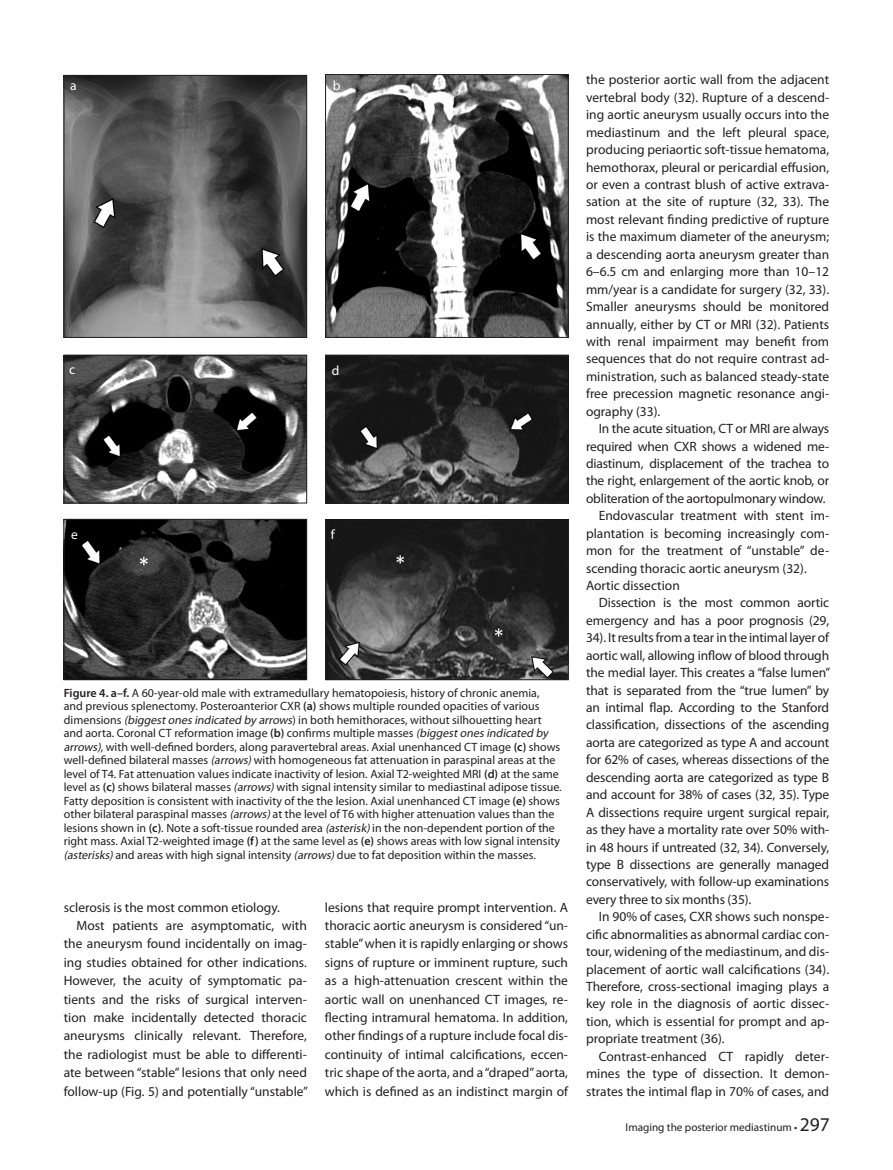
<style>
.page{position:relative;width:893px;height:1170px;background:#fff}
.page>*{position:absolute;margin:0;border:0;box-sizing:border-box;transform-origin:0 0}
.t1{font:13.5px/17.4px "Myriad Pro";letter-spacing:-.005em;color:#231f20;text-align:justify}
.t2{font:13.5px "Myriad Pro";color:#fff}
.t3{font:12px/13.5px "Myriad Pro";color:#231f20}
.t4{font:11.25px "Myriad Pro";color:#231f20}
.s1{font-weight:600}
.s2{font-style:italic}
.s3{font-size:19.5px}
</style>
<div class="page">
<img style="left:66px;top:77px;width:239px;height:258px">
<div style="left:64px;top:75px;width:243px;height:262px;border:1px solid #231f20"></div>
<img style="left:327px;top:76px;width:239px;height:259px">
<div style="left:325px;top:74px;width:243px;height:263px;border:1px solid #231f20"></div>
<img style="left:327px;top:357px;width:239px;height:144px">
<div style="left:325px;top:355px;width:243px;height:148px;border:1px solid #231f20"></div>
<img style="left:66px;top:521px;width:239px;height:157px">
<div style="left:64px;top:519px;width:243px;height:161px;border:1px solid #231f20"></div>
<img style="left:327px;top:521px;width:239px;height:157px">
<div style="left:325px;top:519px;width:243px;height:161px;border:1px solid #231f20"></div>
<img style="left:66px;top:357px;width:239px;height:144px">
<div style="left:64px;top:355px;width:243px;height:148px;border:1px solid #231f20"></div>
<p class="t2" style="left:70px;top:78px;width:8px">a</p>
<p class="t2" style="left:333px;top:78px;width:9px">b</p>
<p class="t2" style="left:69px;top:360px;width:8px">c</p>
<p class="t2" style="left:332px;top:362px;width:9px">d</p>
<p class="t2" style="left:71px;top:526px;width:8px">e</p>
<p class="t2" style="left:331px;top:526px;width:5px">f</p>
<p class="t3" style="left:64px;top:685px;width:499px"><span class="s1">Figure 4. a–f.</span> A 60-year-old male with extramedullary hematopoiesis, history of chronic anemia,<br>and previous splenectomy. Posteroanterior CXR <span class="s1">(a)</span> shows multiple rounded opacities of various dimensions <span class="s2">(biggestones indicated by arrows</span>) in both hemithoraces, without silhouetting heart and aorta. Coronal CT reformation image <span class="s1">(b)</span> confirms multiple masses <span class="s2">(biggestones indicated by arrows)</span>, with well-defined borders, along paravertebral areas. Axial unenhanced CT image <span class="s1">(c)</span> shows well-defined bilateral masses <span class="s2">(arrows)</span>with homogeneous fat attenuation in paraspinal areas at the level of T4. Fat attenuation values indicate inactivity of lesion. Axial T2-weighted MRI <span class="s1">(d)</span> at the same level as <span class="s1">(c)</span> shows bilateral masses <span class="s2">(arrows)</span>with signal intensity similar to mediastinal adipose tissue.<br>Fatty deposition is consistent with inactivity of the the lesion. Axial unenhanced CT image <span class="s1">(e)</span> shows other bilateral paraspinal masses <span class="s2">(arrows)</span>at the level of T6 with higher attenuation values than the lesions shown in <span class="s1">(c)</span>. Note a soft-tissue rounded area <span class="s2">(asterisk)</span>in the non-dependent portion of the right mass. Axial T2-weighted image <span class="s1">(f)</span> at the same level as <span class="s1">(e)</span> shows areas with low signal intensity <span class="s2">(asterisks)</span>and areas with high signal intensity <span class="s2">(arrows)</span>due to fat deposition within the masses.</p>
<p class="t1" style="left:64px;top:898px;width:218px">sclerosis is the most common etiology.</p>
<p class="t1" style="left:77px;top:916px;width:232px">Most patients are asymptomatic, with</p>
<p class="t1" style="left:64px;top:934px;width:245px">the aneurysm found incidentally on imag-</p>
<p class="t1" style="left:64px;top:953px;width:245px">ing studies obtained for other indications.</p>
<p class="t1" style="left:64px;top:971px;width:245px">However, the acuity of symptomatic pa-</p>
<p class="t1" style="left:64px;top:989px;width:245px">tients and the risks of surgical interven-</p>
<p class="t1" style="left:64px;top:1008px;width:245px">tion make incidentally detected thoracic</p>
<p class="t1" style="left:64px;top:1026px;width:245px">aneurysms clinically relevant. Therefore,</p>
<p class="t1" style="left:64px;top:1045px;width:245px">the radiologist must be able to differenti-</p>
<p class="t1" style="left:64px;top:1063px;width:245px">ate between “stable” lesions that only need</p>
<p class="t1" style="left:64px;top:1081px;width:246px">follow-up (Fig. 5) and potentially “unstable”</p>
<p class="t1" style="left:325px;top:897px;width:245px;line-height:18.5px">lesions that require prompt intervention. A thoracic aortic aneurysm is considered “un&shy;stable” when it is rapidly enlarging or shows signs of rupture or imminent rupture, such as a high-attenuation crescent within the aortic wall on unenhanced CT images, re&shy;flecting intramural hematoma. In addition, other findings of a rupture include focal dis&shy;continuity of intimal calcifications, eccen&shy;tric shape of the aorta, and a “draped” aorta, which is defined as an indistinct margin of</p>
<p class="t1" style="left:586px;top:71px;width:245px">the posterior aortic wall from the adjacent vertebral body (32). Rupture of a descend&shy;ing aortic aneurysm usually occurs into the mediastinum and the left pleural space, producing periaortic soft-tissue hematoma, hemothorax, pleural or pericardial effusion, or even a contrast blush of active extrava&shy;sation at the site of rupture (32, 33). The most relevant finding predictive of rupture is the maximum diameter of the aneurysm; a descending aorta aneurysm greater than 6–6.5 cm and enlarging more than 10–12 mm/year is a candidate for surgery (32, 33).<br>Smaller aneurysms should be monitored annually, either by CT or MRI (32). Patients with renal impairment may benefit from sequences that do not require contrast ad&shy;ministration, such as balanced steady-state free precession magnetic resonance angi&shy;ography (33).</p>
<p class="t1" style="left:599px;top:419px;width:232px">In the acute situation, CT or MRI are always</p>
<p class="t1" style="left:586px;top:437px;width:245px">required when CXR shows a widened me-</p>
<p class="t1" style="left:586px;top:454px;width:245px">diastinum, displacement of the trachea to</p>
<p class="t1" style="left:586px;top:472px;width:245px">the right, enlargement of the aortic knob, or</p>
<p class="t1" style="left:586px;top:489px;width:241px">obliteration of the aortopulmonary window.</p>
<p class="t1" style="left:599px;top:507px;width:232px">Endovascular treatment with stent im-</p>
<p class="t1" style="left:586px;top:524px;width:245px">plantation is becoming increasingly com-</p>
<p class="t1" style="left:586px;top:541px;width:245px">mon for the treatment of “unstable” de-</p>
<p class="t1" style="left:586px;top:559px;width:222px">scending thoracic aortic aneurysm (32).</p>
<p class="t1" style="left:586px;top:576px;width:95px">Aortic dissection</p>
<p class="t1" style="left:599px;top:594px;width:232px">Dissection is the most common aortic</p>
<p class="t1" style="left:586px;top:611px;width:245px">emergency and has a poor prognosis (29,</p>
<p class="t1" style="left:586px;top:628px;width:245px">34). It results from a tear in the intimal layer of</p>
<p class="t1" style="left:586px;top:646px;width:245px">aortic wall, allowing inflow of blood through</p>
<p class="t1" style="left:586px;top:663px;width:246px">the medial layer. This creates a “false lumen”</p>
<p class="t1" style="left:586px;top:681px;width:245px">that is separated from the “true lumen” by</p>
<p class="t1" style="left:586px;top:698px;width:245px">an intimal flap. According to the Stanford</p>
<p class="t1" style="left:586px;top:716px;width:245px">classification, dissections of the ascending</p>
<p class="t1" style="left:586px;top:733px;width:245px">aorta are categorized as type A and account</p>
<p class="t1" style="left:586px;top:750px;width:245px">for 62% of cases, whereas dissections of the</p>
<p class="t1" style="left:586px;top:768px;width:245px">descending aorta are categorized as type B</p>
<p class="t1" style="left:586px;top:785px;width:245px">and account for 38% of cases (32, 35). Type</p>
<p class="t1" style="left:586px;top:803px;width:245px">A dissections require urgent surgical repair,</p>
<p class="t1" style="left:586px;top:820px;width:245px">as they have a mortality rate over 50% with-</p>
<p class="t1" style="left:586px;top:838px;width:245px">in 48 hours if untreated (32, 34). Conversely,</p>
<p class="t1" style="left:586px;top:855px;width:245px">type B dissections are generally managed</p>
<p class="t1" style="left:586px;top:872px;width:245px">conservatively, with follow-up examinations</p>
<p class="t1" style="left:586px;top:890px;width:167px">every three to six months (35).</p>
<p class="t1" style="left:599px;top:907px;width:232px">In 90% of cases, CXR shows such nonspe-</p>
<p class="t1" style="left:586px;top:925px;width:245px">cific abnormalities as abnormal cardiac con-</p>
<p class="t1" style="left:586px;top:942px;width:245px">tour, widening of the mediastinum, and dis-</p>
<p class="t1" style="left:586px;top:960px;width:245px">placement of aortic wall calcifications (34).</p>
<p class="t1" style="left:586px;top:977px;width:245px">Therefore, cross-sectional imaging plays a</p>
<p class="t1" style="left:586px;top:994px;width:245px">key role in the diagnosis of aortic dissec-</p>
<p class="t1" style="left:586px;top:1012px;width:245px">tion, which is essential for prompt and ap-</p>
<p class="t1" style="left:586px;top:1029px;width:140px">propriate treatment (36).</p>
<p class="t1" style="left:599px;top:1047px;width:232px">Contrast-enhanced CT rapidly deter-</p>
<p class="t1" style="left:586px;top:1064px;width:245px">mines the type of dissection. It demon-</p>
<p class="t1" style="left:586px;top:1081px;width:245px">strates the intimal flap in 70% of cases, and</p>
<p class="t4" style="left:626px;top:1120px;width:206px">Imaging the posterior mediastinum • <span class="s3">297</span></p>
</div>
